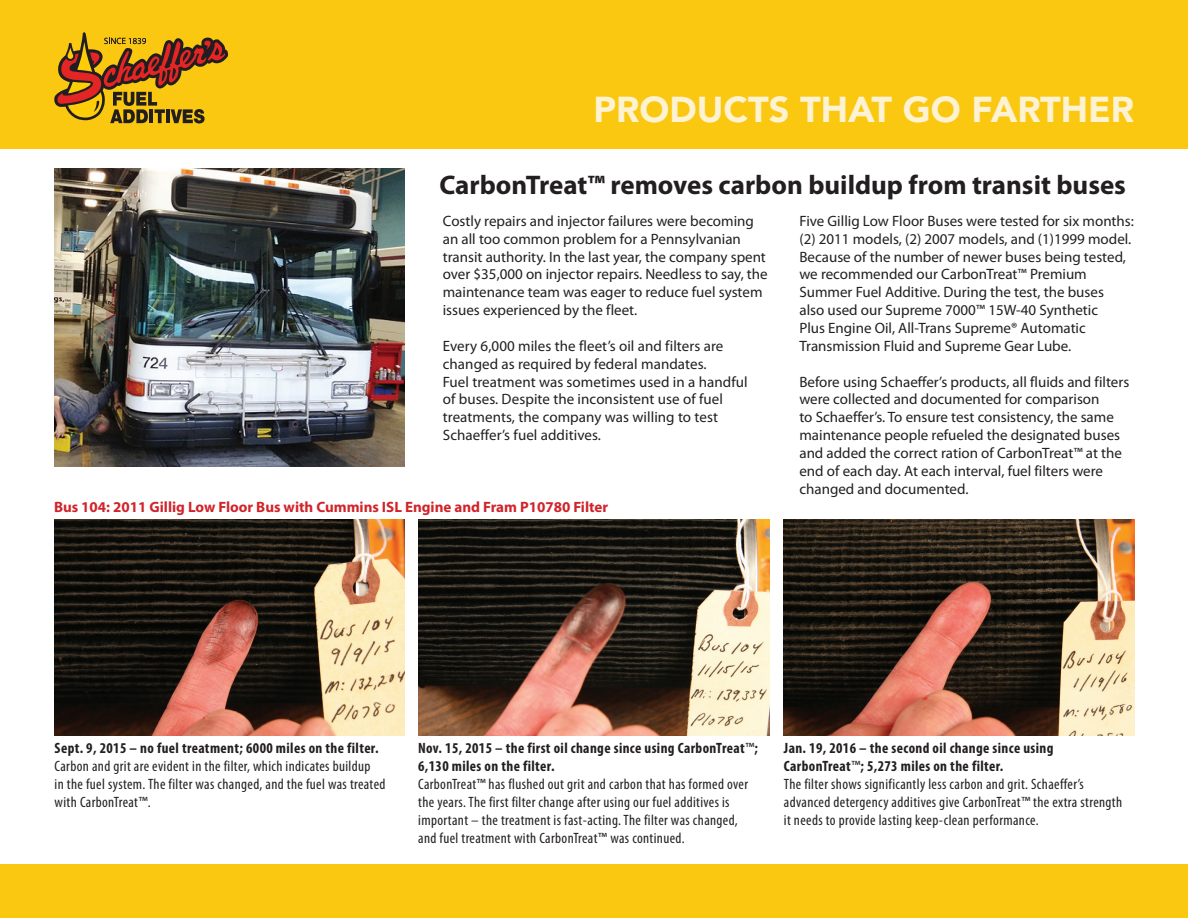
<style>
.page{position:relative;width:1188px;height:918px;background:#fff}
.page>*{position:absolute;margin:0;border:0;box-sizing:border-box;transform-origin:0 0}
.t1{font:900 36px "Avenir";color:#fdf2d2}
.t2{font:700 27px "Myriad Pro";color:#231f20}
.t3{font:15px/17.9px "Myriad Pro";color:#231f20}
.t4{font:condensed 15px/18px "Myriad Pro";letter-spacing:.025em;color:#231f20}
.t5{font:700 15px "Myriad Pro";color:#d1232a}
.t6{font:700 condensed 15px "Myriad Pro";letter-spacing:.025em;color:#231f20}
.s1{font-stretch:normal}
.s2{font-weight:700}
</style>
<div class="page">
<div style="left:0;top:0;width:1188px;height:148px;background:#fbc811"></div>
<img style="left:54px;top:168px;width:351px;height:298px">
<img style="left:54px;top:519px;width:351px;height:216px">
<div style="left:0;top:864px;width:1188px;height:54px;background:#fbc811"></div>
<svg style="left:54px;top:32px;width:174px;height:92px"></svg>
<img style="left:418px;top:519px;width:351px;height:216px">
<img style="left:784px;top:519px;width:351px;height:216px">
<h1 class="t1" style="left:594px;top:79px;width:542px">PRODUCTS THAT GO FARTHER</h1>
<h2 class="t2" style="left:440px;top:167px;width:688px">CarbonTreat™ removes carbon buildup from transit buses</h2>
<p class="t3" style="left:443px;top:212px;width:326px">Costly repairs and injector failures were becoming an all too common problem for a Pennsylvanian transit authority. In the last year, the company spent over $35,000 on injector repairs. Needless to say, the maintenance team was eager to reduce fuel system issues experienced by the fleet.</p>
<p class="t3" style="left:443px;top:337px;width:306px">Every 6,000 miles the fleet’s oil and filters are changed as required by federal mandates.<br>Fuel treatment was sometimes used in a handful of buses. Despite the inconsistent use of fuel treatments, the company was willing to test Schaeffer’s fuel additives.</p>
<p class="t5" style="left:54px;top:497px;width:556px">Bus 104: 2011 Gillig Low Floor Bus with Cummins ISL Engine and Fram P10780 Filter</p>
<p class="t3" style="left:799px;top:212px;width:336px">Five Gillig Low Floor Buses were tested for six months: (2) 2011 models, (2) 2007 models, and (1)1999 model.<br>Because of the number of newer buses being tested, we recommended our CarbonTreat™ Premium Summer Fuel Additive. During the test, the buses<br>also used our Supreme 7000™ 15W-40 Synthetic<br>Plus Engine Oil, All-Trans Supreme® Automatic Transmission Fluid and Supreme Gear Lube.</p>
<p class="t3" style="left:799px;top:372px;width:331px">Before using Schaeffer’s products, all fluids and filters were collected and documented for comparison<br>to Schaeffer’s. To ensure test consistency, the same maintenance people refueled the designated buses and added the correct ration of CarbonTreat™ at the end of each day. At each interval, fuel filters were changed and documented.</p>
<p class="t6" style="left:55px;top:739px;width:325px">Sept. 9, 2015 – no fuel treatment; 6000 miles on the filter.</p>
<p class="t4" style="left:55px;top:757px;width:332px">Carbon and grit are evident in the filter, which indicates buildup<br>in the fuel system. The filter was changed, and the fuel was treated with CarbonTreat<span class="s1">™</span>.</p>
<p class="t4" style="left:418px;top:739px;width:341px"><span class="s2">Nov. 15, 2015 – the first oil change since using CarbonTreat</span><span class="s1">™</span><span class="s2">; 6,130 miles on the filter.<br></span>CarbonTreat<span class="s1">™</span> has flushed out grit and carbon that has formed over the years. The first filter change after using our fuel additives is important – the treatment is fast-acting. The filter was changed, and fuel treatment with CarbonTreat<span class="s1">™</span> was continued.</p>
<p class="t4" style="left:784px;top:739px;width:340px"><span class="s2">Jan. 19, 2016 – the second oil change since using CarbonTreat</span><span class="s1">™</span><span class="s2">; 5,273 miles on the filter.<br></span>The filter shows significantly less carbon and grit. Schaeffer’s advanced detergency additives give CarbonTreat<span class="s1">™</span> the extra strength it needs to provide lasting keep-clean performance.</p>
</div>
